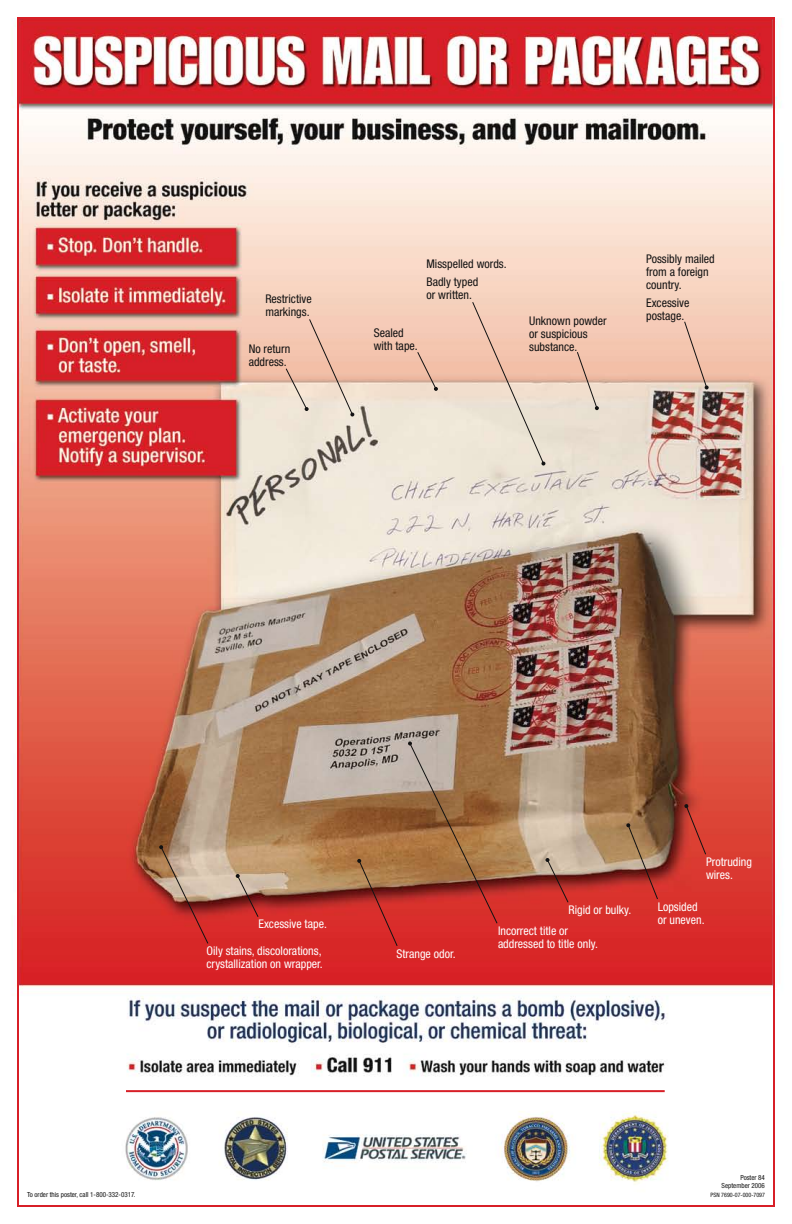
<style>
.page{position:relative;width:792px;height:1224px;background:#fff}
.page>*{position:absolute;margin:0;border:0;box-sizing:border-box;transform-origin:0 0}
.t1{font:condensed 12px/13px "Helvetica Neue LT Std";color:#121212}
.t2{font:condensed 12px/13px "Helvetica Neue LT Std";color:#fff}
.t3{font:condensed 7px/8px "Helvetica Neue LT Std";color:#121212;text-align:right}
.t4{font:condensed 6px "Helvetica Neue LT Std";color:#121212}
</style>
<div class="page">
<img style="left:15px;top:18px;width:765px;height:1166px">
<hr style="left:126px;top:1090px;width:539px;height:2px;background:#d71f27">
<svg style="left:285px;top:318px;width:69px;height:99px;background:#ebc9b6"></svg>
<svg style="left:416px;top:351px;width:22px;height:40px"></svg>
<svg style="left:471px;top:301px;width:74px;height:165px;background:#ecd1bf"></svg>
<svg style="left:576px;top:351px;width:23px;height:59px"></svg>
<svg style="left:683px;top:320px;width:26px;height:70px;background:#e6bda8"></svg>
<svg style="left:236px;top:874px;width:23px;height:44px"></svg>
<svg style="left:159px;top:845px;width:50px;height:100px;background:#c16c5f"></svg>
<svg style="left:408px;top:742px;width:90px;height:183px;background:#a86647"></svg>
<svg style="left:626px;top:823px;width:33px;height:77px;background:#a65e47"></svg>
<svg style="left:546px;top:858px;width:23px;height:46px"></svg>
<svg style="left:357px;top:859px;width:41px;height:88px;background:#b84232"></svg>
<svg style="left:684px;top:804px;width:23px;height:52px"></svg>
<p class="t1" style="left:265px;top:292px;width:48px">Restrictive markings.</p>
<p class="t1" style="left:249px;top:342px;width:43px">No return address.</p>
<p class="t1" style="left:426px;top:255px;width:82px;line-height:18px">Misspelled words.<br>Badly typed</p>
<p class="t1" style="left:426px;top:288px;width:47px">or written.</p>
<p class="t1" style="left:374px;top:326px;width:46px">Sealed with tape.</p>
<p class="t1" style="left:529px;top:314px;width:79px">Unknown powder or suspicious substance.</p>
<p class="t1" style="left:646px;top:252px;width:70px">Possibly mailed from a foreign country.</p>
<p class="t1" style="left:646px;top:296px;width:45px">Excessive postage.</p>
<p class="t2" style="left:706px;top:855px;width:47px">Protruding wires.</p>
<p class="t2" style="left:258px;top:917px;width:70px">Excessive tape.</p>
<p class="t2" style="left:206px;top:944px;width:118px">Oily stains, discolorations, crystallization on wrapper.</p>
<p class="t2" style="left:396px;top:947px;width:61px">Strange odor.</p>
<p class="t2" style="left:568px;top:903px;width:64px">Rigid or bulky.</p>
<p class="t2" style="left:658px;top:900px;width:48px">Lopsided or uneven.</p>
<p class="t2" style="left:498px;top:924px;width:101px">Incorrect title or addressed to title only.</p>
<p class="t3" style="left:722px;top:1173px;width:45px">Poster 84<br>September 2006</p>
<p class="t3" style="left:27px;top:1190px;width:110px">To order this poster, call 1-800-332-0317.</p>
<p class="t4" style="left:711px;top:1191px;width:56px">PSN 7690-07-000-7097</p>
</div>
